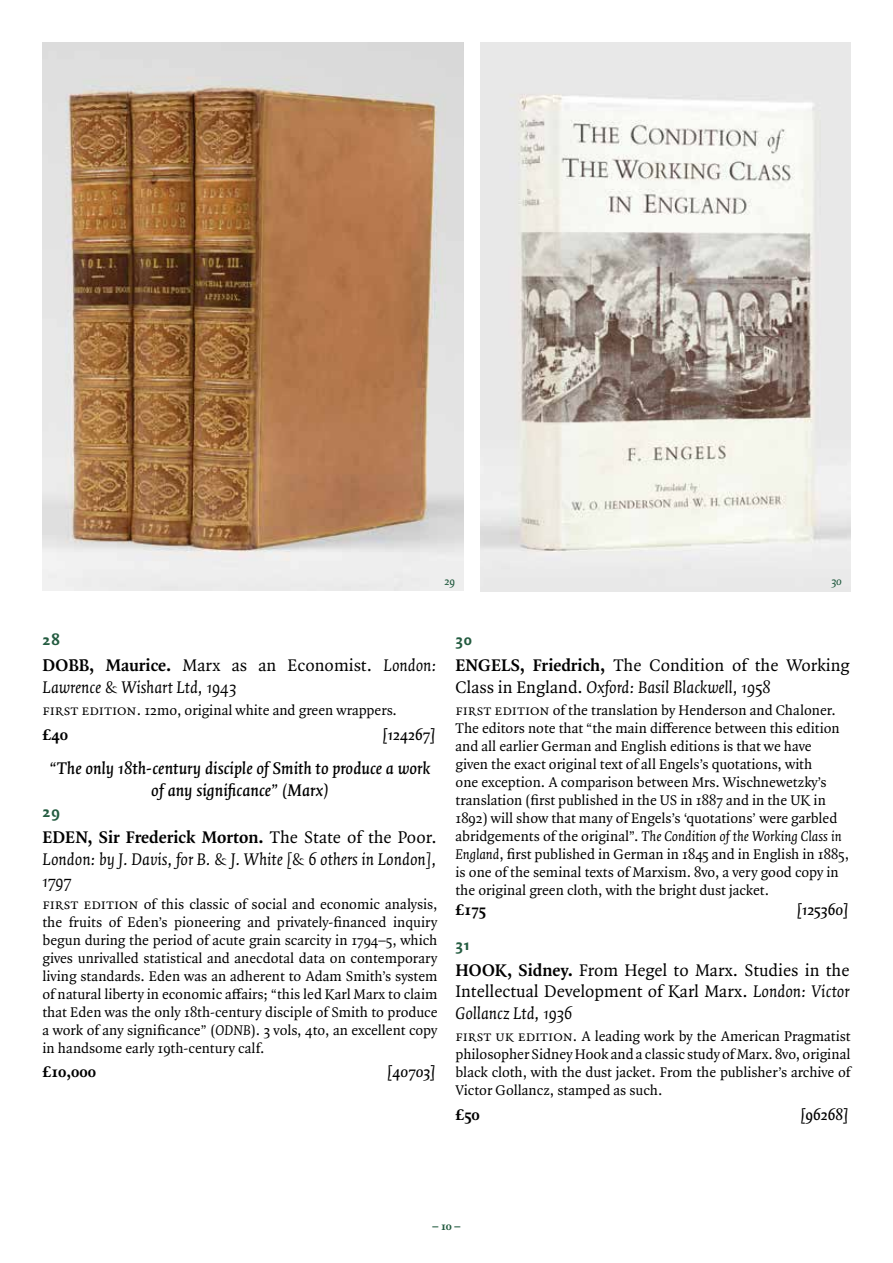
<style>
.page{position:relative;width:893px;height:1263px;background:#fff}
.page>*{position:absolute;margin:0;border:0;box-sizing:border-box;transform-origin:0 0}
.t1{font:18px/21.6px "Quadraat Pro";color:#000}
.t2{font:italic 18px/21.6px "Quadraat Pro";color:#000}
.t3{font:italic 600 18px/21.6px "Quadraat Pro";color:#000;text-align:center}
.t4{font:italic 600 16.5px "Quadraat Pro";color:#000}
.t5{font:700 16.5px "Quadraat Pro";color:#000}
.t6{font:16.5px "Quadraat Sans OT Bld";letter-spacing:.05em;color:#235b40}
.t7{font:15px/18px "Quadraat Pro";color:#000}
.t8{font:italic 600 12px "Quadraat Pro";color:#235b40}
.t9{font:700 12px "Quadraat Pro";color:#235b40}
.s1{font-weight:700;font-style:normal}
.s2{font-style:normal}
.s3{font-style:italic}
.s4{font-weight:700}
</style>
<div class="page">
<img style="left:43px;top:43px;width:420px;height:548px">
<img style="left:480px;top:43px;width:370px;height:548px">
<p class="t8" style="left:445px;top:573px;width:12px">29</p>
<p class="t8" style="left:831px;top:573px;width:12px">30</p>
<p class="t6" style="left:43px;top:628px;width:19px">28</p>
<p class="t2" style="left:43px;top:654px;width:396px"><span class="s1">DOBB, Maurice.</span> <span class="s2">Marx as an Economist.</span> London:<br>Lawrence &amp; Wishart Ltd, 1943</p>
<p class="t7" style="left:43px;top:701px;width:356px">first edition. 12mo, original white and green wrappers.</p>
<p class="t5" style="left:43px;top:723px;width:27px">£40</p>
<p class="t4" style="left:383px;top:723px;width:54px">[124267]</p>
<p class="t3" style="left:49px;top:757px;width:382px">“The only 18th-century disciple of Smith to produce a work of any significance” (Marx)</p>
<p class="t6" style="left:43px;top:800px;width:19px">29</p>
<p class="t2" style="left:43px;top:826px;width:396px;text-align:justify"><span class="s1">EDEN, Sir Frederick Morton.</span> <span class="s2">The State of the Poor.<br></span>London: by J. Davis, for B. &amp; J. White [&amp; 6 others in London], 1797</p>
<p class="t7" style="left:43px;top:895px;width:397px;text-align:justify">first edition of this classic of social and economic analysis, the fruits of Eden’s pioneering and privately-financed inquiry begun during the period of acute grain scarcity in 1794–5, which gives unrivalled statistical and anecdotal data on contemporary living standards. Eden was an adherent to Adam Smith’s system of natural liberty in economic affairs; “this led Karl Marx to claim that Eden was the only 18th-century disciple of Smith to produce a work of any significance” (<span class="s3">ODNB</span>). 3 vols, 4to, an excellent copy in handsome early 19th-century calf.</p>
<p class="t5" style="left:43px;top:1061px;width:55px">£10,000</p>
<p class="t4" style="left:387px;top:1061px;width:50px">[40703]</p>
<p class="t6" style="left:455px;top:628px;width:18px">30</p>
<p class="t1" style="left:455px;top:654px;width:396px"><span class="s4">ENGELS, Friedrich,</span> The Condition of the Working<br>Class in England. <span class="s3">Oxford: Basil Blackwell, 1958</span></p>
<p class="t7" style="left:455px;top:701px;width:395px">first edition of the translation by Henderson and Chaloner.<br>The editors note that “the main difference between this edition and all earlier German and English editions is that we have<br>given the exact original text of all Engels’s quotations, with<br>one exception. A comparison between Mrs. Wischnewetzky’s translation (first published in the US in 1887 and in the UK in 1892) will show that many of Engels’s ‘quotations’ were garbled abridgements of the original”. <span class="s3">The Condition of the Working Class in England</span>, first published in German in 1845 and in English in 1885, is one of the seminal texts of Marxism. 8vo, a very good copy in the original green cloth, with the bright dust jacket.</p>
<p class="t5" style="left:455px;top:899px;width:32px">£175</p>
<p class="t4" style="left:797px;top:898px;width:53px">[125360]</p>
<p class="t6" style="left:455px;top:932px;width:16px">31</p>
<p class="t1" style="left:455px;top:959px;width:396px;text-align:justify"><span class="s4">HOOK, Sidney.</span> From Hegel to Marx. Studies in the Intellectual Development of Karl Marx. <span class="s3">London: Victor Gollancz Ltd, 1936</span></p>
<p class="t7" style="left:455px;top:1027px;width:398px">first uk edition. A leading work by the American Pragmatist philosopher Sidney Hook and a classic study of Marx. 8vo, original black cloth, with the dust jacket. From the publisher’s archive of Victor Gollancz, stamped as such.</p>
<p class="t5" style="left:455px;top:1103px;width:26px">£50</p>
<p class="t4" style="left:800px;top:1103px;width:50px">[96268]</p>
<p class="t9" style="left:433px;top:1217px;width:29px">– 10 –</p>
</div>
